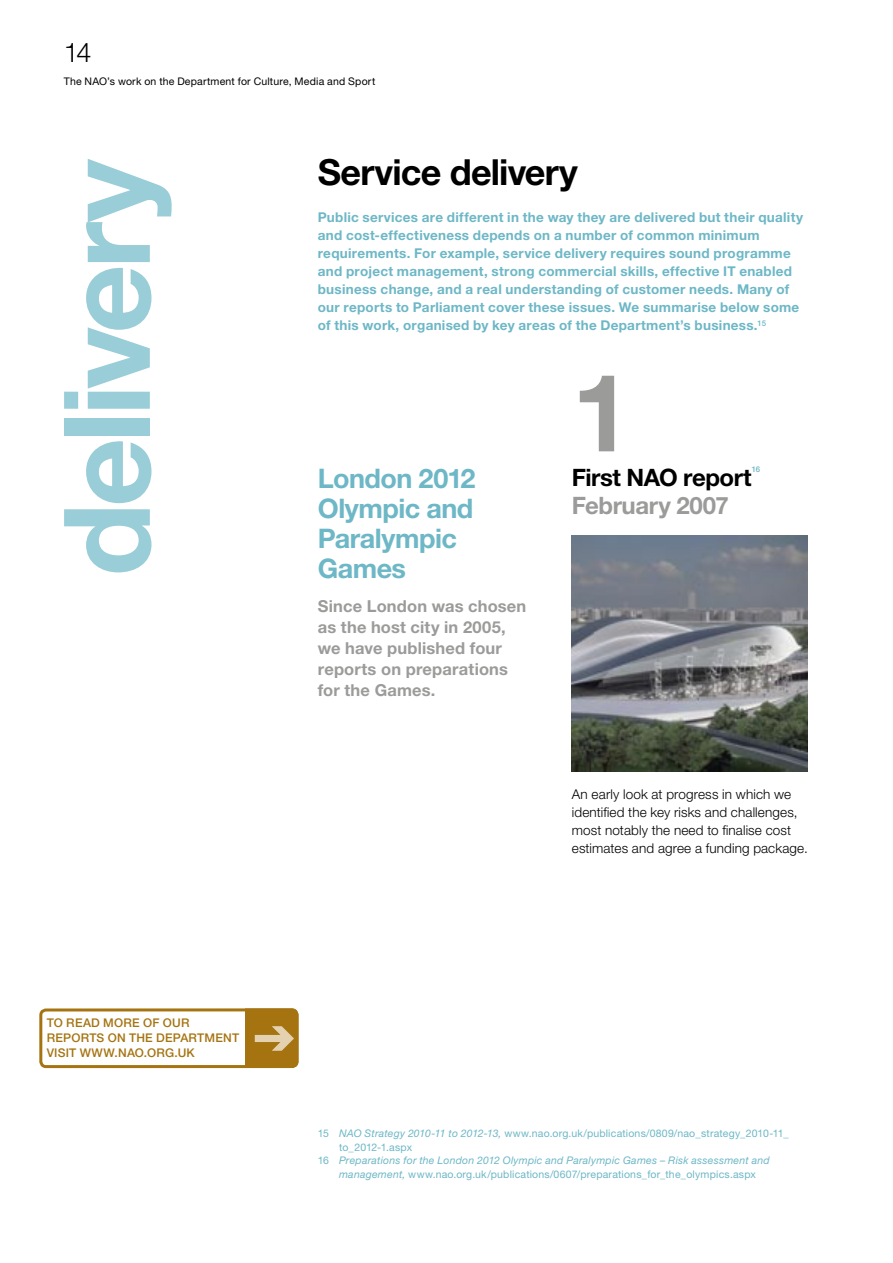
<style>
.page{position:relative;width:893px;height:1263px;background:#fff}
.page>*{position:absolute;margin:0;border:0;box-sizing:border-box;transform-origin:0 0}
.HEAD_LARGE_100_80pt{font:700 120px "Helvetica Neue LT Std";color:#99cdd7}
.t1{font:700 108px "Helvetica Neue LT Std";color:#9b9b9a}
.HEAD_24_28pt_75{font:700 36px "Helvetica Neue LT Std";letter-spacing:-.02em;color:#000}
.t2{font:700 27px/30px "Helvetica Neue LT Std";letter-spacing:-.02em;color:#6db7c6}
.t3{font:300 27px "Helvetica Neue LT Std";color:#000}
.t4{font:700 24px "Helvetica Neue LT Std";letter-spacing:-.02em;color:#000}
.t5{font:700 24px "Helvetica Neue LT Std";letter-spacing:-.015em;color:#9b9b9a}
.HEAD_11_14pt_75{font:700 16.5px/21px "Helvetica Neue LT Std";letter-spacing:.01em;color:#9b9b9a}
.BC_BLUE_BOLD_9_12pt{font:700 13.5px/18px "Helvetica Neue LT Std";letter-spacing:.02em;color:#6db7c6}
.BC_9_12pt_45{font:300 13.5px/18px "Helvetica Neue LT Std";letter-spacing:.01em;color:#000}
.t6{font:500 12px/15px "Helvetica Neue LT Std";letter-spacing:.015em;color:#a57411}
.FTNOTES_7_9pt_55{font:italic 10.5px/13.5px "Helvetica Neue LT Std";letter-spacing:.02em;color:#6db7c6}
.FTNOTES_7_9pt_55-2{font:10.5px/13.5px "Helvetica Neue LT Std";letter-spacing:.015em;color:#6db7c6}
.t7{font:10.5px "Helvetica Neue LT Std";letter-spacing:.02em;color:#000}
.t8{font:500 7.8px "Helvetica Neue LT Std";color:#6db7c6}
.s1{font-style:italic}
.s2{font-style:normal}
</style>
<div class="page">
<img style="left:572px;top:536px;width:236px;height:235px">
<div style="left:245px;top:1008px;width:53px;height:60px;background:#a57411"></div>
<div style="left:39px;top:1008px;width:259px;height:60px;border:3px solid #a57411;border-radius:5px"></div>
<svg style="left:254px;top:1024px;width:42px;height:30px"></svg>
<h3 class="t3" style="left:64px;top:36px;width:29px">14</h3>
<p class="t7" style="left:64px;top:75px;width:313px">The NAO’s work on the Department for Culture, Media and Sport</p>
<p class="HEAD_LARGE_100_80pt" style="left:33px;top:576px;width:420px;rotate:-90deg">delivery</p>
<p class="HEAD_24_28pt_75" style="left:318px;top:150px;width:262px">Service delivery</p>
<p class="BC_BLUE_BOLD_9_12pt" style="left:318px;top:208px;width:487px">Public services are different in the way they are delivered but their quality and cost-effectiveness depends on a number of common minimum requirements. For example, service delivery requires sound programme and project management, strong commercial skills, effective IT enabled business change, and a real understanding of customer needs. Many of our reports to Parliament cover these issues. We summarise below some of this work, organised by key areas of the Department’s business.<sup>15</sup></p>
<p class="t1" style="left:572px;top:346px;width:62px">1</p>
<p class="t4" style="left:572px;top:463px;width:181px">First NAO report</p>
<p class="t8" style="left:752px;top:465px;width:10px">16</p>
<p class="t5" style="left:572px;top:491px;width:159px">February 2007</p>
<p class="t2" style="left:318px;top:463px;width:159px">London 2012<br>Olympic and<br>Paralympic<br>Games</p>
<p class="HEAD_11_14pt_75" style="left:318px;top:595px;width:210px">Since London was chosen as the host city in 2005, we have published four reports on preparations for the Games.</p>
<p class="t6" style="left:47px;top:1015px;width:168px">TO READ MORE OF OUR<br>RE PORTS ON THE DE PARTMEN</p>
<p class="t6" style="left:232px;top:1030px;width:9px">T</p>
<p class="t6" style="left:47px;top:1045px;width:46px">VISIT WWW</p>
<p class="t6" style="left:115px;top:1045px;width:81px">.NAO.ORG.UK</p>
<p class="BC_9_12pt_45" style="left:572px;top:785px;width:237px">An early look at progress in which we identified the key risks and challenges, most notably the need to finalise cost estimates and agree a funding package.</p>
<p class="FTNOTES_7_9pt_55-2" style="left:339px;top:1127px;width:451px;text-indent:-21px">15 <span class="s1">NAO Strategy 2010-11 to 2012-13,</span> www.nao.org.uk/publications/0809/nao_strategy_2010-11_ to_2012-1.aspx</p>
<p class="FTNOTES_7_9pt_55" style="left:339px;top:1154px;width:432px;text-indent:-21px"><span class="s2">16</span> Preparations for the London 2012 Olympic and Paralympic Games – Risk assessment and management, <span class="s2">www.nao.org.uk/publications/0607/preparations_for_the_olympics.aspx</span></p>
</div>
